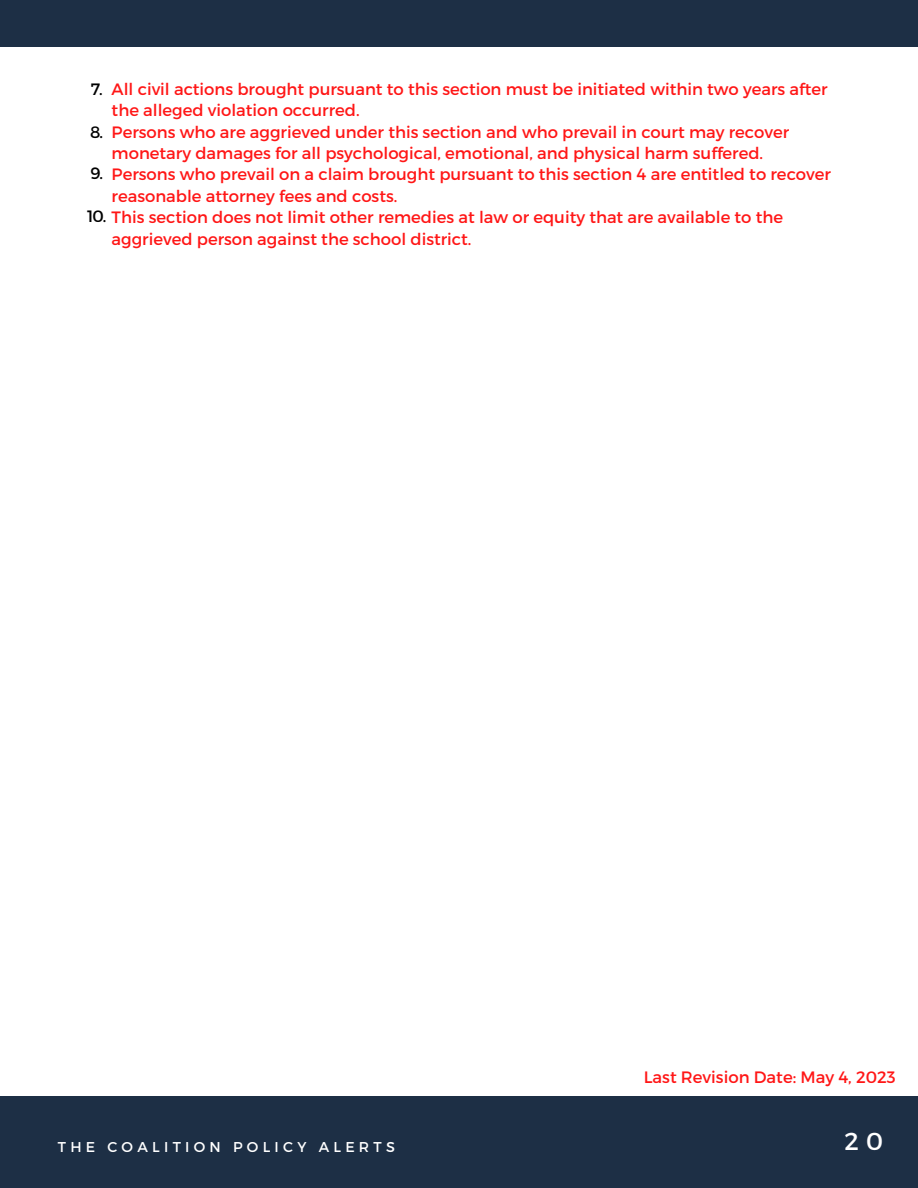
<style>
.page{position:relative;width:918px;height:1188px;background:#fff}
.page>*{position:absolute;margin:0;border:0;box-sizing:border-box;transform-origin:0 0}
.t1{font:24.6px "Montserrat";color:#fff}
.t2{font:16.5px/21.3px "Montserrat";color:#ff1616}
.t3{font:16.5px "Montserrat";color:#000}
.t4{font:14.25px "Montserrat";letter-spacing:.3em;color:#fff}
.s1{color:#000}
</style>
<div class="page">
<div style="left:0;top:1096px;width:918px;height:92px;background:#1d2f45"></div>
<div style="left:0;top:0;width:918px;height:46px;background:#1d2f45"></div>
<p class="t2" style="left:112px;top:78px;width:718px">All civil actions brought pursuant to this section must be initiated within two years after the alleged violation occurred.</p>
<p class="t2" style="left:112px;top:120px;width:679px">Persons who are aggrieved under this section and who prevail in court may recover monetary damages for all psychological, emotional, and physical harm suffered.</p>
<p class="t2" style="left:112px;top:163px;width:721px">Persons who prevail on a claim brought pursuant to this section 4 are entitled to recover reasonable attorney fees and costs.</p>
<p class="t2" style="left:112px;top:206px;width:673px;text-indent:-25px"><span class="s1">10.</span> This section does not limit other remedies at law or equity that are available to the aggrieved person against the school district.</p>
<p class="t3" style="left:91px;top:78px;width:13px">7.</p>
<p class="t3" style="left:90px;top:121px;width:14px">8.</p>
<p class="t3" style="left:90px;top:162px;width:14px">9.</p>
<p class="t4" style="left:58px;top:1138px;width:339px">THE COALITION POLICY ALERTS</p>
<p class="t2" style="left:644px;top:1066px;width:253px">Last Revision Date: May 4, 2023</p>
<p class="t1" style="left:844px;top:1126px;width:40px">2 0</p>
</div>
